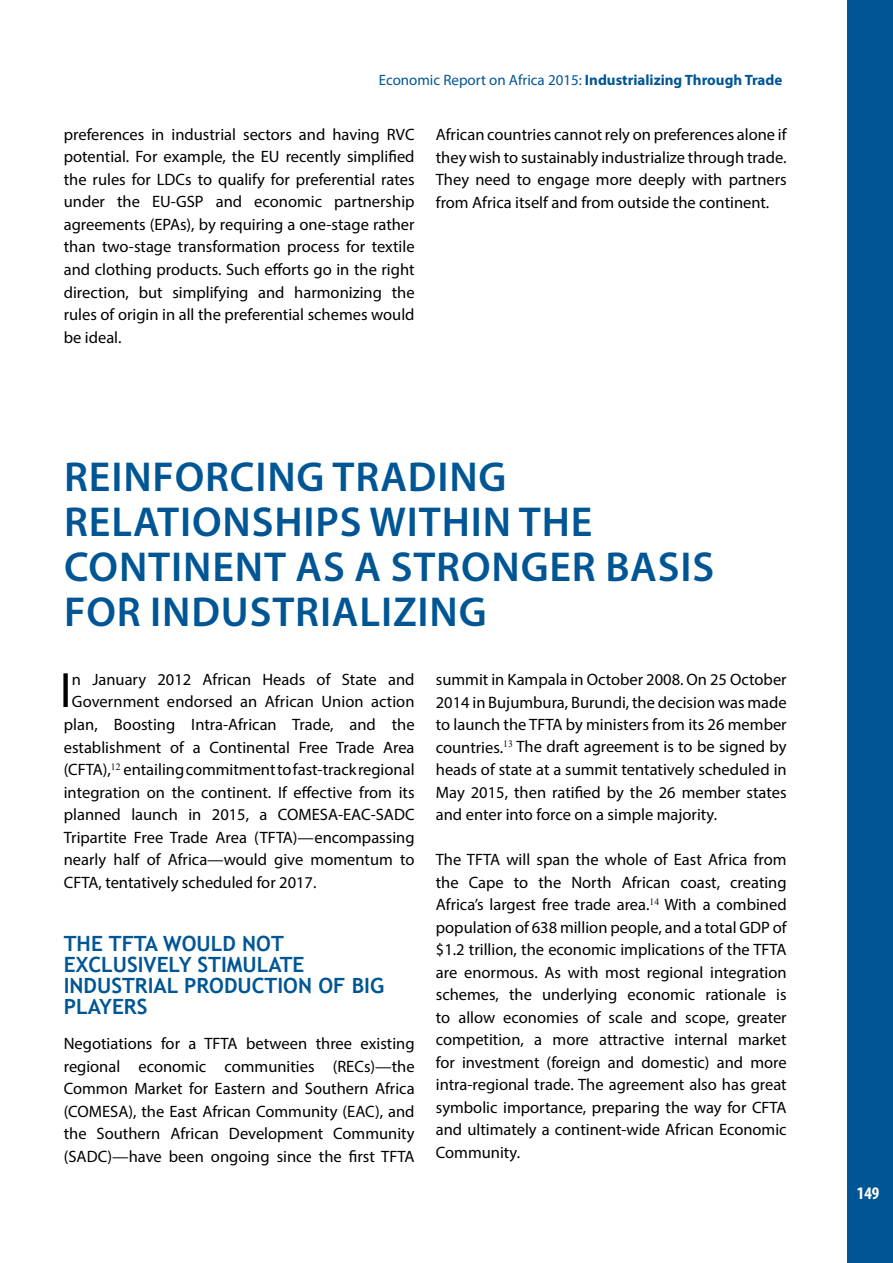
<style>
.page{position:relative;width:893px;height:1263px;background:#fff}
.page>*{position:absolute;margin:0;border:0;box-sizing:border-box;transform-origin:0 0}
.t1{font:49.95px "Myriad Pro";color:#000}
.t2{font:600 42px/45px "Myriad Pro";letter-spacing:.02em;color:#005695}
.t3{font:700 21px/21px "Trebuchet MS";color:#005695}
.t4{font:700 condensed 17.7px "Myriad Pro";color:#fff}
.t5{font:16.5px/22.5px "Myriad Pro";color:#000;text-align:justify}
.t6{font:15px "Myriad Pro";color:#005695}
.s1{font-weight:700}
</style>
<div class="page">
<div style="left:847px;top:0;width:46px;height:1263px;background:#005695"></div>
<p class="t6" style="left:379px;top:71px;width:405px">Economic Report on Africa 2015: <span class="s1">Industrializing Through Trade</span></p>
<p class="t5" style="left:64px;top:123px;width:352px">preferences in industrial sectors and having RVC potential. For example, the EU recently simplified the rules for LDCs to qualify for preferential rates under the EU-GSP and economic partnership agreements (EPAs), by requiring a one-stage rather than two-stage transformation process for textile and clothing products. Such efforts go in the right direction, but simplifying and harmonizing the rules of origin in all the preferential schemes would be ideal.</p>
<p class="t5" style="left:436px;top:123px;width:352px">African countries cannot rely on preferences alone if they wish to sustainably industrialize through trade.<br>They need to engage more deeply with partners from Africa itself and from outside the continent.</p>
<h2 class="t2" style="left:64px;top:453px;width:651px">REINFORCING TRADING<br>RELATIONSHIPS WITHIN THE<br>CONTINENT AS A STRONGER BASIS<br>FOR INDUSTRIALIZING</h2>
<h1 class="t1" style="left:60px;top:660px;width:13px">I</h1>
<p class="t5" style="left:72px;top:668px;width:344px">n January 2012 African Heads of State and</p>
<p class="t5" style="left:72px;top:690px;width:344px">Government endorsed an African Union action</p>
<p class="t5" style="left:64px;top:713px;width:352px">plan, Boosting Intra-African Trade, and the</p>
<p class="t5" style="left:64px;top:735px;width:352px">establishment of a Continental Free Trade Area</p>
<p class="t5" style="left:64px;top:758px;width:352px">(CFTA),<sup>12</sup> entailing commitment to fast-track regional</p>
<p class="t5" style="left:64px;top:780px;width:352px">integration on the continent. If effective from its</p>
<p class="t5" style="left:64px;top:803px;width:352px">planned launch in 2015, a COMESA-EAC-SADC</p>
<p class="t5" style="left:64px;top:825px;width:352px">Tripartite Free Trade Area (TFTA)—encompassing</p>
<p class="t5" style="left:64px;top:848px;width:352px">nearly half of Africa—would give momentum to</p>
<p class="t5" style="left:64px;top:870px;width:254px">CFTA, tentatively scheduled for 2017.</p>
<p class="t3" style="left:64px;top:933px;width:322px">THE TFTA WOULD NOT<br>EXCLUSIVELY STIMULATE<br>INDUSTRIAL PRODUCTION OF BIG<br>PLAYERS</p>
<p class="t5" style="left:64px;top:1032px;width:352px">Negotiations for a TFTA between three existing regional economic communities (RECs)—the Common Market for Eastern and Southern Africa (COMESA), the East African Community (EAC), and the Southern African Development Community (SADC)—have been ongoing since the first TFTA</p>
<p class="t5" style="left:436px;top:668px;width:352px">summit in Kampala in October 2008. On 25 October 2014 in Bujumbura, Burundi, the decision was made to launch the TFTA by ministers from its 26 member countries.<sup>13</sup> The draft agreement is to be signed by heads of state at a summit tentatively scheduled in May 2015, then ratified by the 26 member states and enter into force on a simple majority.</p>
<p class="t5" style="left:436px;top:848px;width:352px">The TFTA will span the whole of East Africa from the Cape to the North African coast, creating Africa’s largest free trade area.<sup>14</sup> With a combined population of 638 million people, and a total GDP of $1.2 trillion, the economic implications of the TFTA are enormous. As with most regional integration schemes, the underlying economic rationale is to allow economies of scale and scope, greater competition, a more attractive internal market for investment (foreign and domestic) and more intra-regional trade. The agreement also has great symbolic importance, preparing the way for CFTA and ultimately a continent-wide African Economic Community.</p>
<p class="t4" style="left:857px;top:1181px;width:24px">149</p>
</div>
